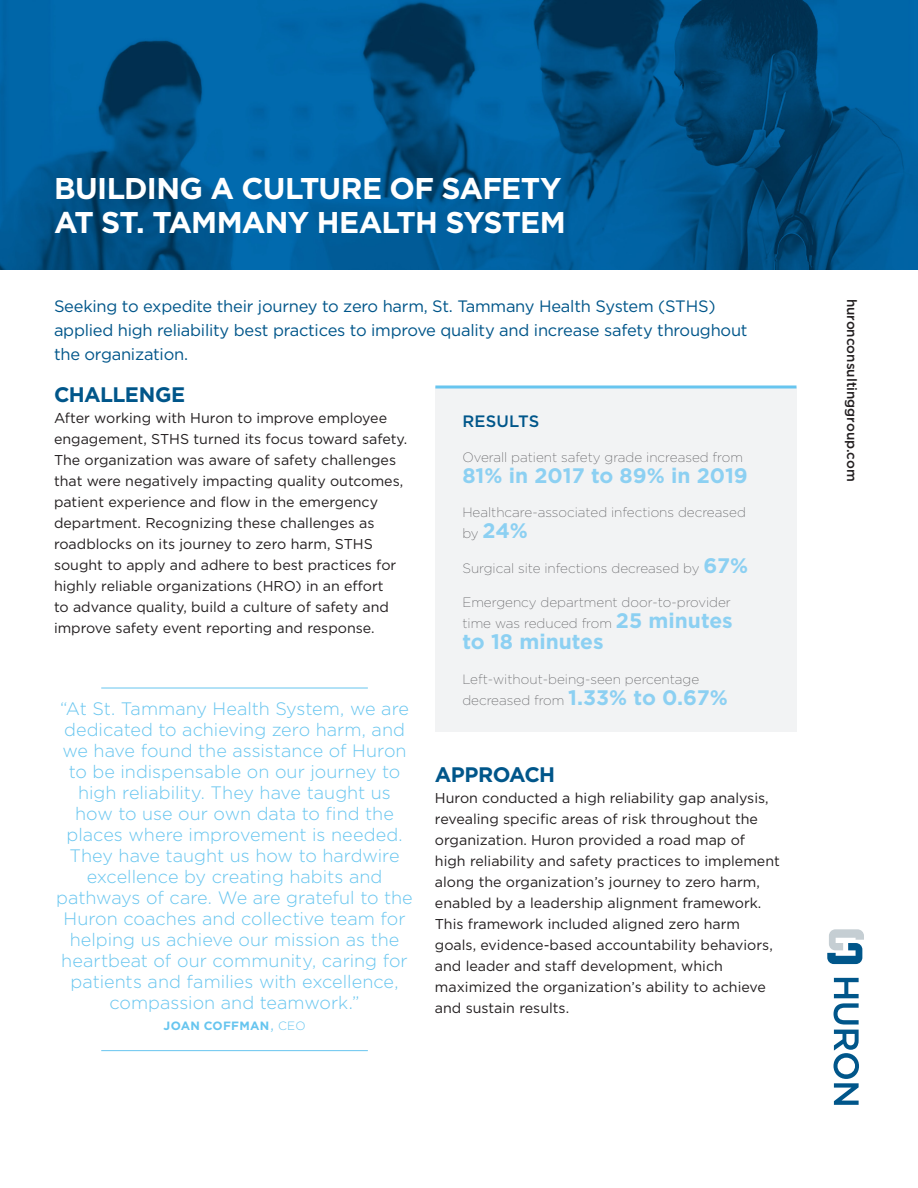
<style>
.page{position:relative;width:918px;height:1188px;background:#fff}
.page>*{position:absolute;margin:0;border:0;box-sizing:border-box;transform-origin:0 0}
.Header_-_Opening_Whi{font:700 30px/34.5px "Gotham";letter-spacing:-.03em;color:#fff}
.Callout_-_Body{font:700 21px "Gotham";color:#8cd0f2}
.Heading_1{font:700 21px "Gotham";letter-spacing:-.025em;color:#00568a}
.Quotes_Callout_1{font:300 18px/21px "Gotham";color:#67c5ef;text-align:center}
.Opening_Paragraph{font:16.5px/24px "Gotham";letter-spacing:-.015em;color:#00568a}
.Heading_2_-_Results{font:500 16.5px "Gotham";letter-spacing:.01em;color:#00568a}
.Body{font:14.25px/21px "Gotham";color:#231f20}
.Callout_-_Body-2{font:200 13.5px/21px "Gotham";color:#5c5c5f}
.WWW{font:500 13.5px "Gotham";color:#231f20}
.Quotes_Callout_1-2{font:700 12px "Gotham";letter-spacing:.025em;color:#67c5ef}
.s1{font-weight:200;font-size:13.5px;color:#5c5c5f}
.s2{font-weight:700;font-size:21px;color:#8cd0f2}
.s3{font-weight:300;font-size:18px}
.s4{font-weight:300}
</style>
<div class="page">
<img style="left:0;top:0;width:918px;height:270px">
<div style="left:435px;top:387px;width:361px;height:345px;background:#f2f3f4"></div>
<hr style="left:435px;top:386px;width:361px;height:2px;background:#67c5ef">
<hr style="left:101px;top:688px;width:267px;height:1px;background:#67c5ef">
<hr style="left:101px;top:1050px;width:267px;height:1px;background:#67c5ef">
<svg style="left:833px;top:978px;width:26px;height:127px"></svg>
<svg style="left:827px;top:929px;width:37px;height:35px"></svg>
<p class="Header_-_Opening_Whi" style="left:54px;top:171px;width:513px">BUILDING A CULTURE OF SAFETY<br>AT ST. TAMMANY HEALTH SYSTEM</p>
<p class="Opening_Paragraph" style="left:54px;top:294px;width:695px">Seeking to expedite their journey to zero harm, St. Tammany Health System (STHS) applied high reliability best practices to improve quality and increase safety throughout the organization.</p>
<p class="WWW" style="left:861px;top:298px;width:184px;rotate:90deg">huronconsultinggroup.com</p>
<p class="Heading_1" style="left:54px;top:381px;width:133px">CHALLENGE</p>
<p class="Body" style="left:54px;top:407px;width:355px">After working with Huron to improve employee engagement, STHS turned its focus toward safety.<br>The organization was aware of safety challenges that were negatively impacting quality outcomes, patient experience and flow in the emergency department. Recognizing these challenges as roadblocks on its journey to zero harm, STHS sought to apply and adhere to best practices for highly reliable organizations (HRO) in an effort<br>to advance quality, build a culture of safety and improve safety event reporting and response.</p>
<p class="Heading_2_-_Results" style="left:462px;top:411px;width:78px">RESULTS</p>
<p class="Callout_-_Body-2" style="left:462px;top:446px;width:282px">Overall patient safety grade increased from</p>
<p class="Callout_-_Body" style="left:462px;top:461px;width:287px">81% in 2017 to 89% in 2019</p>
<p class="Callout_-_Body-2" style="left:462px;top:501px;width:285px">Healthcare-associated infections decreased</p>
<p class="Callout_-_Body" style="left:462px;top:517px;width:67px"><span class="s1">by</span> 24%</p>
<p class="Callout_-_Body-2" style="left:462px;top:557px;width:287px">Surgical site infections decreased by <span class="s2">67%</span></p>
<p class="Callout_-_Body-2" style="left:462px;top:591px;width:272px">Emergency department door-to-provider time was reduced from <span class="s2">25 minutes</span></p>
<p class="Callout_-_Body" style="left:462px;top:628px;width:143px">to 18 minutes</p>
<p class="Callout_-_Body-2" style="left:462px;top:668px;width:267px">Left-without-being-seen percentage decreased from <span class="s2">1.33% to 0.67%</span></p>
<p class="Quotes_Callout_1" style="left:56px;top:698px;width:358px">“At St. Tammany Health System, we are dedicated to achieving zero harm, and we have found the assistance of Huron to be indispensable on our journey to high reliability. They have taught us<br>how to use our own data to find the places where improvement is needed.<br>They have taught us how to hardwire excellence by creating habits and pathways of care. We are grateful to the Huron coaches and collective team for helping us achieve our mission as the heartbeat of our community, caring for patients and families with excellence, compassion and teamwork.”</p>
<p class="Quotes_Callout_1-2" style="left:164px;top:1018px;width:144px">JOAN COFFMAN<span class="s3">,</span> <span class="s4">CEO</span></p>
<p class="Heading_1" style="left:435px;top:761px;width:122px">APPROACH</p>
<p class="Body" style="left:435px;top:787px;width:346px">Huron conducted a high reliability gap analysis, revealing specific areas of risk throughout the organization. Huron provided a road map of<br>high reliability and safety practices to implement along the organization’s journey to zero harm, enabled by a leadership alignment framework.<br>This framework included aligned zero harm goals, evidence-based accountability behaviors, and leader and staff development, which maximized the organization’s ability to achieve and sustain results.</p>
</div>
